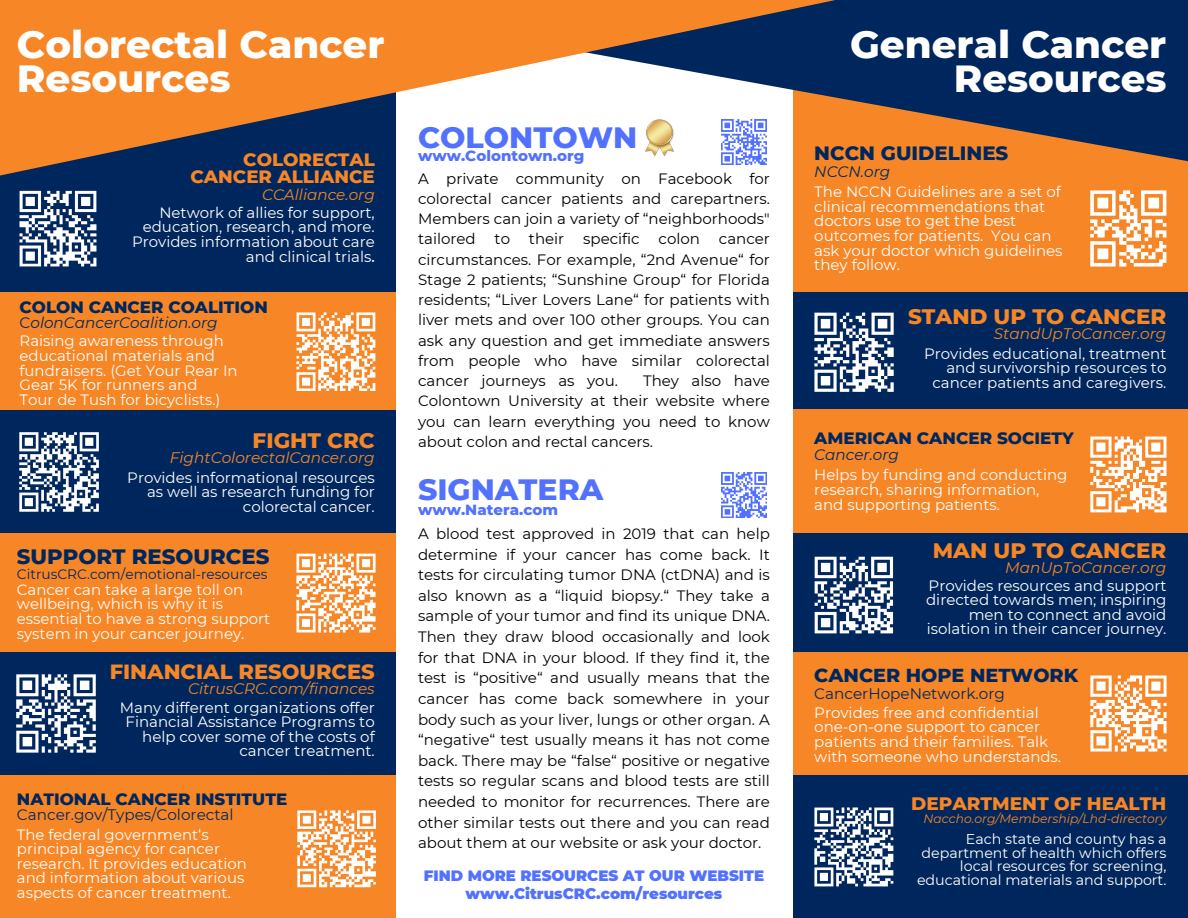
<style>
.page{position:relative;width:1188px;height:918px;background:#fff}
.page>*{position:absolute;margin:0;border:0;box-sizing:border-box;transform-origin:0 0}
.t1{font:800 38.7px/33.5px "Montserrat";color:#fff}
.t2{font:800 38.55px "Montserrat";color:#fff}
.t3{font:800 30px "Montserrat";color:#5271ff}
.t4{font:800 21.45px "Montserrat";color:#f68626}
.t5{font:800 21.15px "Montserrat";color:#00275d}
.t6{font:800 21px "Montserrat";color:#f68626}
.t7{font:800 19.65px "Montserrat";color:#00275d}
.t8{font:800 19.2px "Montserrat";color:#00275d}
.t9{font:800 18.45px "Montserrat";color:#f68626}
.t10{font:800 18.3px/16.8px "Montserrat";color:#f68626;text-align:right}
.t11{font:800 16.8px "Montserrat";color:#00275d}
.t12{font:800 16.65px "Montserrat";color:#00275d}
.t13{font:italic 15.3px "Montserrat";color:#f68626}
.t14{font:15.15px "Montserrat";color:#00275d}
.t15{font:italic 15.15px "Montserrat";color:#00275d}
.t16{font:italic 15.15px "Montserrat";color:#f68626}
.t17{font:15px/14.7px "Montserrat";color:#fff}
.t18{font:15px/20.7px "Montserrat";color:#000;text-align:justify}
.t19{font:900 15px "Montserrat";color:#5271ff}
.t20{font:800 15px "Montserrat";color:#5271ff}
.t21{font:14.25px/13.5px "Montserrat";color:#fff;text-align:right}
.t22{font:13.65px "Montserrat";color:#00275d}
.t23{font:italic 12.3px "Montserrat";color:#f68626}
.s1{font-weight:500}
.s2{font-style:normal}
</style>
<div class="page">
<div style="left:0;top:0;width:396px;height:292px;background:#00275d"></div>
<div style="left:793px;top:0;width:395px;height:292px;background:#f68626"></div>
<svg style="left:903px;top:0;width:285px;height:162px;fill:#00275d"></svg>
<svg style="left:0;top:0;width:903px;height:176px;fill:#f78626"></svg>
<div style="left:0;top:292px;width:396px;height:119px;background:#f78626"></div>
<div style="left:0;top:410px;width:396px;height:123px;background:#00275d"></div>
<div style="left:0;top:652px;width:396px;height:123px;background:#00275d"></div>
<div style="left:0;top:533px;width:396px;height:119px;background:#f78626"></div>
<div style="left:0;top:775px;width:396px;height:143px;background:#f78626"></div>
<div style="left:793px;top:292px;width:395px;height:118px;background:#00275d"></div>
<div style="left:793px;top:410px;width:395px;height:129px;background:#f78626"></div>
<div style="left:793px;top:533px;width:395px;height:125px;background:#00275d"></div>
<div style="left:793px;top:652px;width:395px;height:129px;background:#f68626"></div>
<div style="left:793px;top:775px;width:395px;height:143px;background:#00275d"></div>
<img style="left:645px;top:120px;width:30px;height:37px">
<img style="left:20px;top:190px;width:76px;height:77px">
<img style="left:20px;top:432px;width:78px;height:79px">
<img style="left:17px;top:674px;width:79px;height:79px">
<img style="left:814px;top:312px;width:79px;height:79px">
<img style="left:814px;top:556px;width:79px;height:78px">
<img style="left:814px;top:808px;width:79px;height:78px">
<img style="left:297px;top:312px;width:78px;height:78px">
<img style="left:297px;top:553px;width:78px;height:79px">
<img style="left:297px;top:810px;width:79px;height:78px">
<img style="left:1090px;top:190px;width:77px;height:77px">
<img style="left:1090px;top:436px;width:77px;height:77px">
<img style="left:1090px;top:675px;width:77px;height:77px">
<img style="left:722px;top:120px;width:45px;height:45px">
<img style="left:722px;top:472px;width:45px;height:45px">
<h4 class="t1" style="left:17px;top:28px;width:369px">Colorectal Cancer<br>Resources</h4>
<h5 class="t1" style="left:850px;top:28px;width:318px">General Cancer</h5>
<h5 class="t2" style="left:954px;top:55px;width:214px">Resources</h5>
<p class="t10" style="left:191px;top:151px;width:186px">COLORECTAL<br>CANCER ALLIANCE</p>
<p class="t16" style="left:262px;top:185px;width:114px">CCAlliance.org</p>
<p class="t17" style="left:132px;top:205px;width:244px;text-align:right">Network of allies for support, education, research, and more.<br>Provides information about care and clinical trials<span class="s1">.</span></p>
<h5 class="t12" style="left:20px;top:296px;width:250px">COLON CANCER COALITION</h5>
<h5 class="t15" style="left:20px;top:314px;width:200px"><span class="s2">C</span>olonCancerCoalition.org</h5>
<h3 class="t17" style="left:20px;top:334px;width:220px">Raising awareness through educational materials and fundraisers. (Get Your Rear In<br>Gear 5K for runners and<br>Tour de Tush for bicyclists.)</h3>
<p class="t4" style="left:253px;top:427px;width:124px">FIGHT CRC</p>
<p class="t13" style="left:170px;top:448px;width:206px">FightColorectalCancer.org</p>
<p class="t17" style="left:127px;top:470px;width:249px;text-align:right">Provides informational resources as well as research funding for colorectal cancer.</p>
<p class="t5" style="left:17px;top:544px;width:254px">SUPPORT RESOURCES</p>
<p class="t22" style="left:17px;top:566px;width:252px">CitrusCRC.com/emotional-resources</p>
<h3 class="t17" style="left:17px;top:582px;width:255px">Cancer can take a large toll on wellbeing, which is why it is essential to have a strong support system in your cancer journey.</h3>
<p class="t6" style="left:110px;top:659px;width:267px">FINANCIAL RESOURCES</p>
<p class="t13" style="left:188px;top:679px;width:188px">CitrusCRC.com/finances</p>
<h3 class="t17" style="left:120px;top:700px;width:256px;text-align:right">Many different organizations offer<br>Financial Assistance Programs to help cover some of the costs of cancer treatment.</h3>
<p class="t12" style="left:17px;top:788px;width:272px">NATIONAL CANCER INSTITUTE</p>
<p class="t14" style="left:17px;top:806px;width:218px">Cancer.gov/Types/Colorectal</p>
<h5 class="t17" style="left:17px;top:827px;width:231px">The federal government‘s principal agency for cancer research. It provides education and information about various aspects of cancer treatment.</h5>
<h5 class="t3" style="left:418px;top:119px;width:221px">COLONTOWN</h5>
<h5 class="t20" style="left:418px;top:146px;width:168px">www.Colontown.org</h5>
<p class="t18" style="left:418px;top:168px;width:353px;line-height:20.2px">A private community on Facebook for colorectal cancer patients and carepartners.<br>Members can join a variety of “neighborhoods" tailored</p>
<p class="t18" style="left:495px;top:229px;width:17px">to</p>
<p class="t18" style="left:529px;top:229px;width:37px">their</p>
<p class="t18" style="left:583px;top:229px;width:58px">specific</p>
<p class="t18" style="left:659px;top:229px;width:43px">colon</p>
<p class="t18" style="left:418px;top:229px;width:353px;line-height:20.2px;text-indent:301px">cancer circumstances. For example, “2nd Avenue“ for Stage 2 patients; “Sunshine Group“ for Florida residents; “Liver Lovers Lane“ for patients with liver mets and over 100 other groups. You can ask any question and get immediate answers from people who have similar colorectal cancer journeys as you.</p>
<p class="t18" style="left:418px;top:371px;width:353px;line-height:20.2px;text-indent:225px">They also have Colontown University at their website where you can learn everything you need to know about colon and rectal cancers.</p>
<h5 class="t7" style="left:814px;top:141px;width:196px">NCCN GUIDELINES</h5>
<h5 class="t15" style="left:814px;top:162px;width:77px">NCCN.org</h5>
<h3 class="t17" style="left:814px;top:184px;width:250px">The NCCN Guidelines are a set of clinical recommendations that doctors use to get the best outcomes for patients. You can ask your doctor which guidelines they follow.</h3>
<h3 class="t4" style="left:908px;top:304px;width:260px">STAND UP TO CANCER</h3>
<h3 class="t13" style="left:994px;top:324px;width:174px">StandUpToCancer.org</h3>
<p class="t17" style="left:924px;top:346px;width:244px;text-align:right">Provides educational, treatment and survivorship resources to cancer patients and caregivers.</p>
<h5 class="t11" style="left:814px;top:428px;width:261px">AMERICAN CANCER SOCIETY</h5>
<h5 class="t15" style="left:814px;top:445px;width:86px">Cancer.org</h5>
<h3 class="t17" style="left:814px;top:468px;width:255px">Helps by funding and conducting research, sharing information, and supporting patients.</h3>
<p class="t3" style="left:418px;top:470px;width:187px">SIGNATERA</p>
<p class="t20" style="left:418px;top:500px;width:142px">www.Natera.com</p>
<h5 class="t18" style="left:418px;top:523px;width:353px">A blood test approved in 2019 that can help determine if your cancer has come back. It tests for circulating tumor DNA (ctDNA) and is also known as a “liquid biopsy.“ They take a sample of your tumor and find its unique DNA.<br>Then they draw blood occasionally and look for that DNA in your blood. If they find it, the test is “positive“ and usually means that the cancer has come back somewhere in your body such as your liver, lungs or other organ. A “negative“ test usually means it has not come back. There may be “false“ positive or negative tests so regular scans and blood tests are still needed to monitor for recurrences. There are other similar tests out there and you can read about them at our website or ask your doctor.</h5>
<h3 class="t4" style="left:933px;top:537px;width:235px">MAN UP TO CANCER</h3>
<h3 class="t13" style="left:1005px;top:558px;width:163px">ManUpToCancer.org</h3>
<p class="t17" style="left:926px;top:578px;width:242px;text-align:right">Provides resources and support directed towards men; inspiring men to connect and avoid isolation in their cancer journey.</p>
<h5 class="t8" style="left:814px;top:663px;width:265px">CANCER HOPE NETWORK</h5>
<h5 class="t14" style="left:814px;top:684px;width:192px">CancerHopeNetwork.org</h5>
<p class="t17" style="left:814px;top:705px;width:248px">Provides free and confidential one-on-one support to cancer patients and their families. Talk with someone who understands.</p>
<p class="t9" style="left:911px;top:793px;width:257px">DEPARTMENT OF HEALTH</p>
<p class="t23" style="left:924px;top:811px;width:244px">Naccho.org/Membership/Lhd-directory</p>
<p class="t21" style="left:921px;top:833px;width:246px">Each state and county has a department of health which offers local resources for screening,</p>
<h4 class="t19" style="left:424px;top:866px;width:342px">FIND MORE RESOURCES AT OUR WEBSITE</h4>
<p class="t21" style="left:917px;top:873px;width:251px">educational materials and support.</p>
<h4 class="t19" style="left:466px;top:884px;width:258px">www.CitrusCRC.com/resources</h4>
</div>
